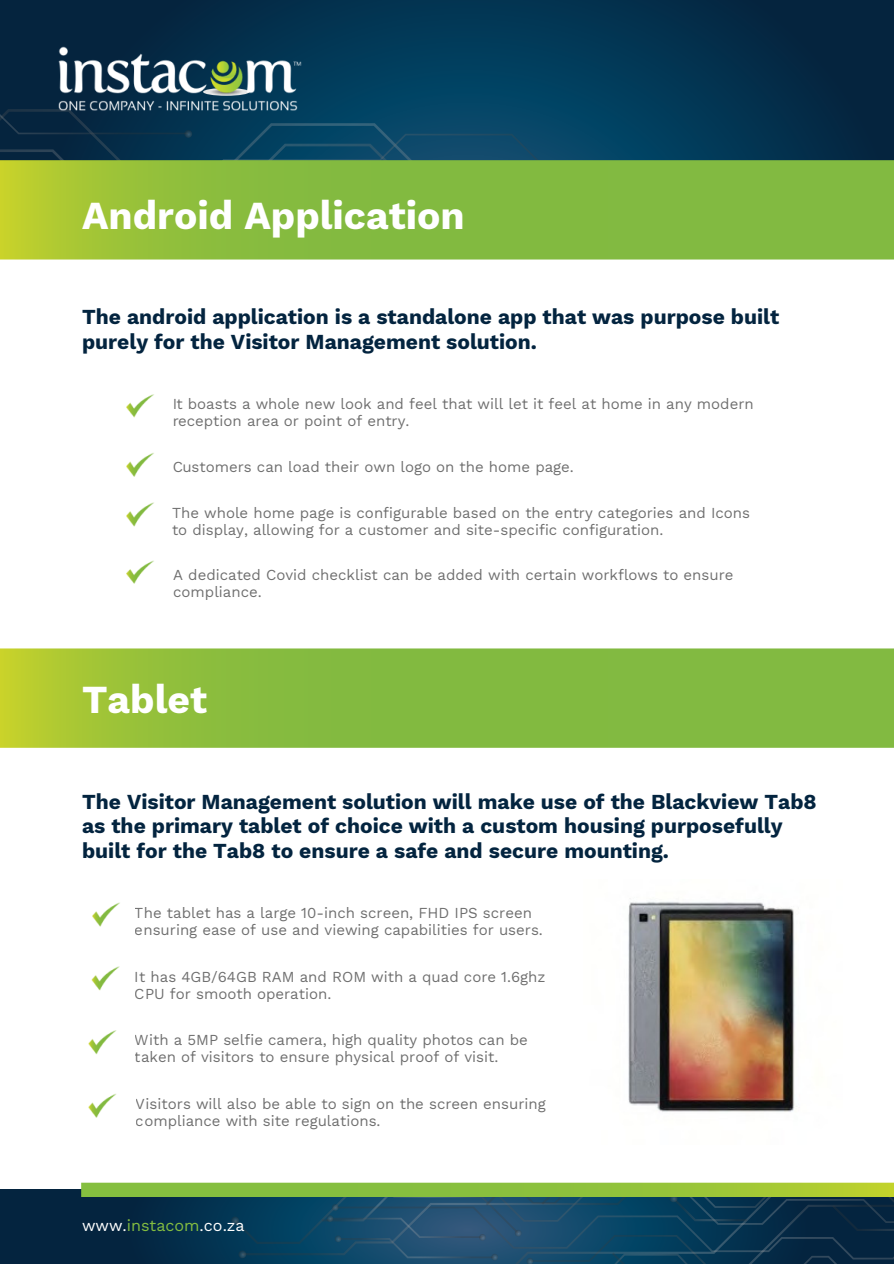
<style>
.page{position:relative;width:894px;height:1264px;background:#fff}
.page>*{position:absolute;margin:0;border:0;box-sizing:border-box;transform-origin:0 0}
.t1{font:700 39px "Work Sans";color:#fff}
.t2{font:700 21px/24.8px "Work Sans";color:#03243f}
.t3{font:16.2px "Work Sans";color:#fff}
.t4{font:15px/17px "Work Sans";color:#000}
.s1{color:#84bd40}
</style>
<div class="page">
<svg style="left:0;top:0;width:893px;height:109px;background:#03314e"></svg>
<svg style="left:0;top:109px;width:893px;height:52px;background:#053a57"></svg>
<svg style="left:0;top:134px;width:704px;height:27px;background:#0c425c"></svg>
<svg style="left:0;top:114px;width:188px;height:20px;background:#062a44"></svg>
<svg style="left:184px;top:130px;width:8px;height:8px"></svg>
<img style="left:56px;top:44px;width:128px;height:52px">
<img style="left:0;top:161px;width:893px;height:99px">
<img style="left:56px;top:98px;width:244px;height:16px">
<img style="left:175px;top:56px;width:129px;height:41px">
<svg style="left:0;top:1189px;width:231px;height:74px;background:#042943"></svg>
<svg style="left:231px;top:1196px;width:662px;height:67px;background:#13435f"></svg>
<img style="left:82px;top:1182px;width:811px;height:14px">
<img style="left:628px;top:901px;width:167px;height:211px">
<img style="left:0;top:648px;width:893px;height:99px">
<img style="left:126px;top:394px;width:28px;height:24px">
<img style="left:126px;top:453px;width:28px;height:23px">
<img style="left:126px;top:502px;width:28px;height:24px">
<img style="left:126px;top:560px;width:28px;height:24px">
<img style="left:89px;top:1030px;width:28px;height:24px">
<img style="left:89px;top:1093px;width:28px;height:24px">
<img style="left:92px;top:966px;width:28px;height:24px">
<img style="left:92px;top:902px;width:28px;height:24px">
<p class="t1" style="left:82px;top:193px;width:384px">Android Application</p>
<p class="t2" style="left:82px;top:304px;width:698px">The android application is a standalone app that was purpose built purely for the Visitor Management solution.</p>
<p class="t4" style="left:172px;top:395px;width:583px">It boasts a whole new look and feel that will let it feel at home in any modern reception area or point of entry.</p>
<p class="t4" style="left:172px;top:458px;width:403px">Customers can load their own logo on the home page.</p>
<p class="t4" style="left:172px;top:504px;width:579px">The whole home page is configurable based on the entry categories and Icons to display, allowing for a customer and site-specific configuration.</p>
<p class="t4" style="left:173px;top:566px;width:561px">A dedicated Covid checklist can be added with certain workflows to ensure compliance.</p>
<p class="t1" style="left:82px;top:677px;width:126px">Tablet</p>
<p class="t2" style="left:82px;top:789px;width:736px">The Visitor Management solution will make use of the Blackview Tab8 as the primary tablet of choice with a custom housing purposefully built for the Tab8 to ensure a safe and secure mounting.</p>
<p class="t4" style="left:135px;top:904px;width:409px">The tablet has a large 10-inch screen, FHD IPS screen ensuring ease of use and viewing capabilities for users.</p>
<p class="t4" style="left:135px;top:968px;width:412px">It has 4GB/64GB RAM and ROM with a quad core 1.6ghz<br>CPU for smooth operation.</p>
<p class="t4" style="left:135px;top:1031px;width:394px">With a 5MP selfie camera, high quality photos can be taken of visitors to ensure physical proof of visit.</p>
<p class="t4" style="left:136px;top:1095px;width:411px">Visitors will also be able to sign on the screen ensuring compliance with site regulations.</p>
<p class="t3" style="left:82px;top:1216px;width:164px">www.<span class="s1">instacom</span>.co.za</p>
</div>
